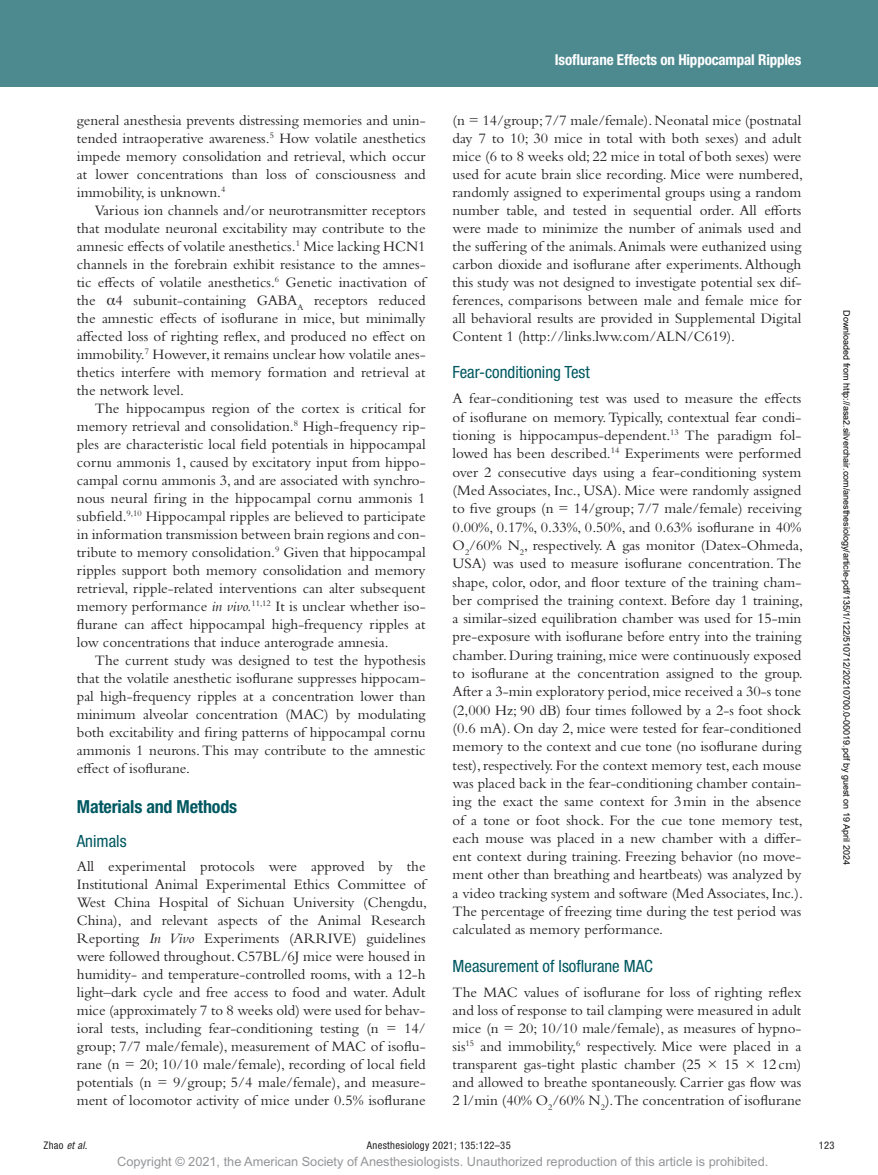
<style>
.page{position:relative;width:878px;height:1175px;background:#fff}
.page>*{position:absolute;margin:0;border:0;box-sizing:border-box;transform-origin:0 0}
.t1{font:700 condensed 18px "Helvetica Neue LT Std";letter-spacing:-.01em;color:#005861}
.t2{font:condensed 16.8px "Helvetica Neue LT Std";color:#005861}
.t3{font:15px/18px "Bembo Std";color:#231f20;text-align:justify}
.t4{font:700 condensed 15px "Helvetica Neue LT Std";letter-spacing:-.01em;color:#fff}
.t5{font:12.75px "Arial MT Std";color:#939598}
.t6{font:condensed 10.5px "Helvetica Neue LT Std";letter-spacing:.03em;color:#231f20}
.t7{font:italic condensed 10.5px "Helvetica Neue LT Std";color:#231f20}
.t8{font:9px "Arial";color:#000}
.s1{font-family:"Gandhari Unicode"}
.s2{font-style:italic}
.s3{font-style:normal}
</style>
<div class="page">
<div style="left:0;top:0;width:878px;height:86px;background:#4d8a90"></div>
<p class="t3" style="left:77px;top:111px;width:350px">general anesthesia prevents distressing memories and unin&shy;tended intraoperative awareness.<sup>5</sup> How volatile anesthetics impede memory consolidation and retrieval, which occur at lower concentrations than loss of consciousness and immobility, is unknown.<sup>4</sup></p>
<p class="t3" style="left:77px;top:201px;width:350px;text-indent:18px">Various ion channels and/or neurotransmitter receptors that modulate neuronal excitability may contribute to the amnesic effects of volatile anesthetics.<sup>1</sup> Mice lacking HCN1 channels in the forebrain exhibit resistance to the amnes&shy;tic effects of volatile anesthetics.<sup>6</sup> Genetic inactivation of the <span class="s1">α</span>4 subunit-containing GABA<sub>A</sub> receptors reduced the amnestic effects of isoflurane in mice, but minimally affected loss of righting reflex, and produced no effect on immobility.<sup>7</sup> However, it remains unclear how volatile anes&shy;thetics interfere with memory formation and retrieval at the network level.</p>
<p class="t3" style="left:77px;top:399px;width:350px;text-indent:18px">The hippocampus region of the cortex is critical for memory retrieval and consolidation.<sup>8</sup> High-frequency rip&shy;ples are characteristic local field potentials in hippocampal cornu ammonis 1, caused by excitatory input from hippo&shy;campal cornu ammonis 3, and are associated with synchro&shy;nous neural firing in the hippocampal cornu ammonis 1 subfield.<sup>9,10</sup> Hippocampal ripples are believed to participate in information transmission between brain regions and con&shy;tribute to memory consolidation.<sup>9</sup> Given that hippocampal ripples support both memory consolidation and memory retrieval, ripple-related interventions can alter subsequent memory performance <span class="s2">in vivo.</span><sup>11,12</sup> It is unclear whether iso&shy;flurane can affect hippocampal high-frequency ripples at low concentrations that induce anterograde amnesia.</p>
<p class="t3" style="left:77px;top:651px;width:350px;text-indent:18px">The current study was designed to test the hypothesis that the volatile anesthetic isoflurane suppresses hippocam&shy;pal high-frequency ripples at a concentration lower than minimum alveolar concentration (MAC) by modulating both excitability and firing patterns of hippocampal cornu ammonis 1 neurons. This may contribute to the amnestic effect of isoflurane.</p>
<p class="t1" style="left:77px;top:795px;width:162px">Materials and Methods</p>
<p class="t2" style="left:77px;top:831px;width:51px">Animals</p>
<p class="t3" style="left:77px;top:857px;width:352px">All experimental protocols were approved by the Institutional Animal Experimental Ethics Committee of West China Hospital of Sichuan University (Chengdu, China), and relevant aspects of the Animal Research Reporting <span class="s2">In Vivo</span> Experiments (ARRIVE) guidelines were followed throughout. C57BL/6J mice were housed in humidity- and temperature-controlled rooms, with a 12-h light–dark cycle and free access to food and water. Adult mice (approximately 7 to 8 weeks old) were used for behav&shy;ioral tests, including fear-conditioning testing (n = 14/ group; 7/7 male/female), measurement of MAC of isoflu&shy;rane (n = 20; 10/10 male/female), recording of local field potentials (n = 9/group; 5/4 male/female), and measure&shy;ment of locomotor activity of mice under 0.5% isoflurane</p>
<p class="t4" style="left:555px;top:51px;width:248px">Isoflurane Effects on Hippocampal Ripples</p>
<p class="t3" style="left:452px;top:111px;width:352px">(n = 14/group; 7/7 male/female). Neonatal mice (postnatal day 7 to 10; 30 mice in total with both sexes) and adult mice (6 to 8 weeks old; 22 mice in total of both sexes) were used for acute brain slice recording. Mice were numbered, randomly assigned to experimental groups using a random number table, and tested in sequential order. All efforts were made to minimize the number of animals used and the suffering of the animals. Animals were euthanized using carbon dioxide and isoflurane after experiments. Although this study was not designed to investigate potential sex dif&shy;ferences, comparisons between male and female mice for all behavioral results are provided in Supplemental Digital Content 1 (http://links.lww.com/ALN/C619).</p>
<p class="t2" style="left:452px;top:363px;width:139px">Fear-conditioning Test</p>
<p class="t3" style="left:452px;top:389px;width:352px">A fear-conditioning test was used to measure the effects of isoflurane on memory. Typically, contextual fear condi&shy;tioning is hippocampus-dependent.<sup>13</sup> The paradigm fol&shy;lowed has been described.<sup>14</sup> Experiments were performed over 2 consecutive days using a fear-conditioning system (Med Associates, Inc., USA). Mice were randomly assigned to five groups (n = 14/group; 7/7 male/female) receiving 0.00%, 0.17%, 0.33%, 0.50%, and 0.63% isoflurane in 40% O<sub>2</sub>/60% N<sub>2</sub>, respectively. A gas monitor (Datex-Ohmeda, USA) was used to measure isoflurane concentration. The shape, color, odor, and floor texture of the training cham&shy;ber comprised the training context. Before day 1 training, a similar-sized equilibration chamber was used for 15-min pre-exposure with isoflurane before entry into the training chamber. During training, mice were continuously exposed to isoflurane at the concentration assigned to the group.<br>After a 3-min exploratory period, mice received a 30-s tone (2,000 Hz; 90 dB) four times followed by a 2-s foot shock (0.6 mA). On day 2, mice were tested for fear-conditioned memory to the context and cue tone (no isoflurane during test), respectively. For the context memory test, each mouse was placed back in the fear-conditioning chamber contain&shy;ing the exact the same context for 3min in the absence of a tone or foot shock. For the cue tone memory test, each mouse was placed in a new chamber with a differ&shy;ent context during training. Freezing behavior (no move&shy;ment other than breathing and heartbeats) was analyzed by a video tracking system and software (Med Associates, Inc.).<br>The percentage of freezing time during the test period was calculated as memory performance.</p>
<p class="t2" style="left:452px;top:956px;width:202px">Measurement of Isoflurane MAC</p>
<p class="t3" style="left:452px;top:982px;width:350px">The MAC values of isoflurane for loss of righting reflex and loss of response to tail clamping were measured in adult mice (n = 20; 10/10 male/female), as measures of hypno&shy;sis<sup>15</sup> and immobility,<sup>6</sup> respectively. Mice were placed in a transparent gas-tight plastic chamber (25 × 15 × 12 cm) and allowed to breathe spontaneously. Carrier gas flow was 2 l/min (40% O<sub>2</sub>/60% N<sub>2</sub>).The concentration of isoflurane</p>
<p class="t8" style="left:850px;top:310px;width:556px;rotate:90deg">Downloaded from http://asa2.silverchair.com/anesthesiology/article-pdf/135/1/122/510712/20210700.0-00019.pdf by guest on 19 April 2024</p>
<p class="t7" style="left:44px;top:1139px;width:45px"><span class="s3">Zhao</span> et al.</p>
<p class="t6" style="left:367px;top:1139px;width:145px">Anesthesiology 2021; 135:122–35</p>
<p class="t6" style="left:818px;top:1139px;width:17px">123</p>
<p class="t5" style="left:117px;top:1154px;width:652px">Copyright © 2021, the American Society of Anesthesiologists. Unauthorized reproduction of this article is prohibited.</p>
</div>
